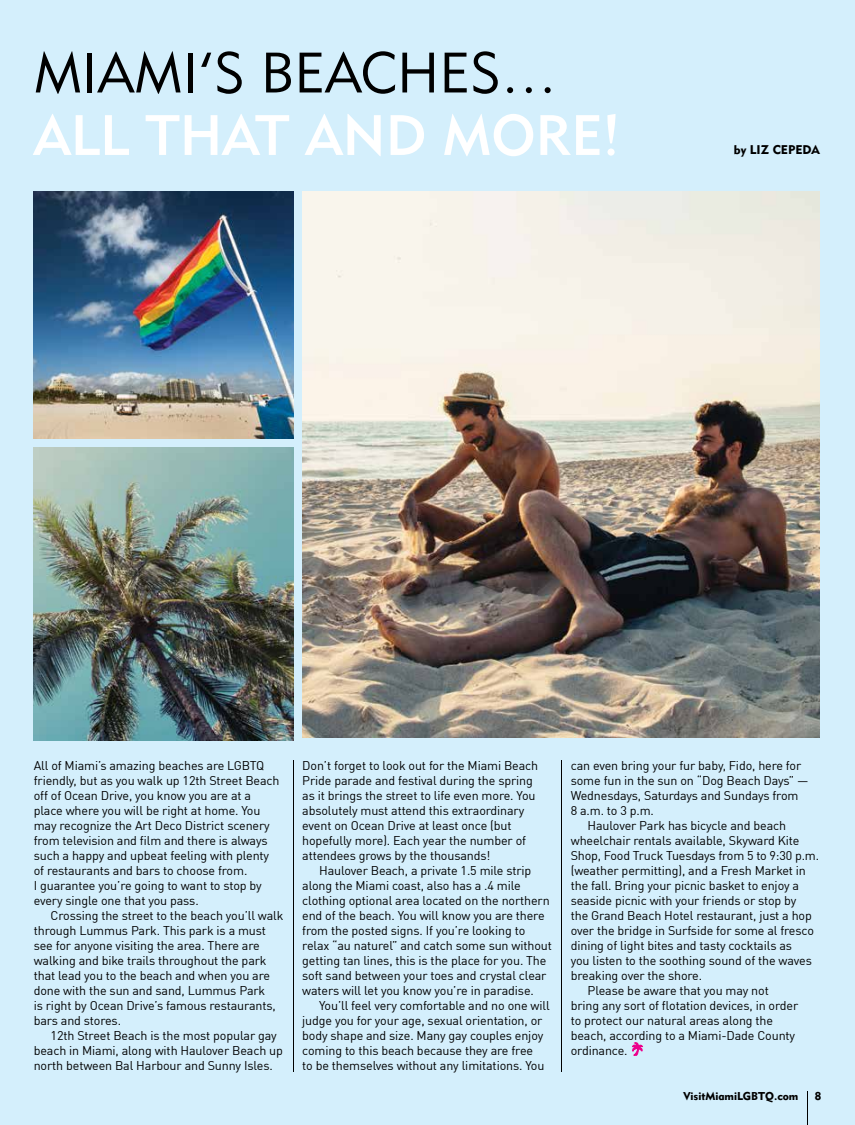
<style>
.page{position:relative;width:855px;height:1125px;background:#d4effc}
.page>*{position:absolute;margin:0;border:0;box-sizing:border-box;transform-origin:0 0}
.t1{font:56.25px "Geometric 415 BT Lite A";color:#000}
.t2{font:56.25px "Geometric 415 BT Medium A";color:#fff}
.t3{font:12.5px/15px "DIN Offc";letter-spacing:-.01em;color:#000}
.t4{font:12.5px "Geometric 415 BT Black A";color:#000}
.t5{font:11.25px "Geometric 415 BT Black A";color:#000}
</style>
<div class="page">
<hr style="left:807px;top:1091px;width:1px;height:34px;background:#000">
<svg style="left:632px;top:1043px;width:10px;height:12px"></svg>
<hr style="left:293px;top:760px;width:1px;height:312px;background:#000">
<hr style="left:562px;top:760px;width:1px;height:312px;background:#000">
<img style="left:34px;top:191px;width:259px;height:248px">
<img style="left:34px;top:448px;width:259px;height:292px">
<img style="left:302px;top:191px;width:518px;height:547px">
<h1 class="t1" style="left:34px;top:38px;width:525px">MIAMI’S BEACHES…</h1>
<h1 class="t2" style="left:34px;top:101px;width:588px">ALL THAT AND MORE!</h1>
<p class="t4" style="left:734px;top:142px;width:88px">by LIZ CEPEDA</p>
<p class="t3" style="left:34px;top:758px;width:247px">All of Miami’s amazing beaches are LGBTQ friendly, but as you walk up 12th Street Beach off of Ocean Drive, you know you are at a place where you will be right at home. You may recognize the Art Deco District scenery from television and film and there is always such a happy and upbeat feeling with plenty of restaurants and bars to choose from.<br>I guarantee you’re going to want to stop by every single one that you pass.</p>
<p class="t3" style="left:34px;top:908px;width:251px;text-indent:17px">Crossing the street to the beach you’ll walk through Lummus Park. This park is a must see for anyone visiting the area. There are walking and bike trails throughout the park that lead you to the beach and when you are done with the sun and sand, Lummus Park<br>is right by Ocean Drive’s famous restaurants, bars and stores.</p>
<p class="t3" style="left:34px;top:1028px;width:251px;text-indent:17px">12th Street Beach is the most popular gay beach in Miami, along with Haulover Beach up north between Bal Harbour and Sunny Isles.</p>
<p class="t3" style="left:302px;top:758px;width:238px">Don’t forget to look out for the Miami Beach Pride parade and festival during the spring as it brings the street to life even more. You absolutely must attend this extraordinary event on Ocean Drive at least once (but hopefully more). Each year the number of attendees grows by the thousands!</p>
<p class="t3" style="left:302px;top:863px;width:251px;text-indent:17px">Haulover Beach, a private 1.5 mile strip along the Miami coast, also has a .4 mile clothing optional area located on the northern end of the beach. You will know you are there from the posted signs. If you’re looking to relax “au naturel” and catch some sun without getting tan lines, this is the place for you. The soft sand between your toes and crystal clear waters will let you know you’re in paradise.</p>
<p class="t3" style="left:302px;top:998px;width:249px;text-indent:17px">You’ll feel very comfortable and no one will judge you for your age, sexual orientation, or body shape and size. Many gay couples enjoy coming to this beach because they are free<br>to be themselves without any limitations. You</p>
<p class="t3" style="left:571px;top:758px;width:232px">can even bring your fur baby, Fido, here for</p>
<p class="t3" style="left:571px;top:773px;width:239px">some fun in the sun on “Dog Beach Days” —</p>
<p class="t3" style="left:571px;top:788px;width:229px">Wednesdays, Saturdays and Sundays from</p>
<p class="t3" style="left:571px;top:803px;width:85px">8 a.m. to 3 p.m.</p>
<p class="t3" style="left:588px;top:818px;width:200px">Haulover Park has bicycle and beach</p>
<p class="t3" style="left:571px;top:833px;width:230px">wheelchair rentals available, Skyward Kite</p>
<p class="t3" style="left:571px;top:848px;width:250px">Shop, Food Truck Tuesdays from 5 to 9:30 p.m.</p>
<p class="t3" style="left:571px;top:863px;width:237px">(weather permitting), and a Fresh Market in</p>
<p class="t3" style="left:571px;top:878px;width:230px">the fall. Bring your picnic basket to enjoy a</p>
<p class="t3" style="left:571px;top:893px;width:227px">seaside picnic with your friends or stop by</p>
<p class="t3" style="left:571px;top:908px;width:243px">the Grand Beach Hotel restaurant, just a hop</p>
<p class="t3" style="left:571px;top:923px;width:245px">over the bridge in Surfside for some al fresco</p>
<p class="t3" style="left:571px;top:938px;width:223px">dining of light bites and tasty cocktails as</p>
<p class="t3" style="left:571px;top:953px;width:243px">you listen to the soothing sound of the waves</p>
<p class="t3" style="left:571px;top:968px;width:133px">breaking over the shore.</p>
<p class="t3" style="left:588px;top:983px;width:183px">Please be aware that you may not</p>
<p class="t3" style="left:571px;top:998px;width:229px">bring any sort of flotation devices, in order</p>
<p class="t3" style="left:571px;top:1013px;width:204px">to protect our natural areas along the</p>
<p class="t3" style="left:571px;top:1028px;width:226px">beach, according to a Miami-Dade County</p>
<p class="t3" style="left:571px;top:1043px;width:58px">ordinance.</p>
<p class="t5" style="left:684px;top:1089px;width:116px">VisitMiamiLGBTQ.com</p>
<p class="t5" style="left:815px;top:1089px;width:8px">8</p>
</div>
